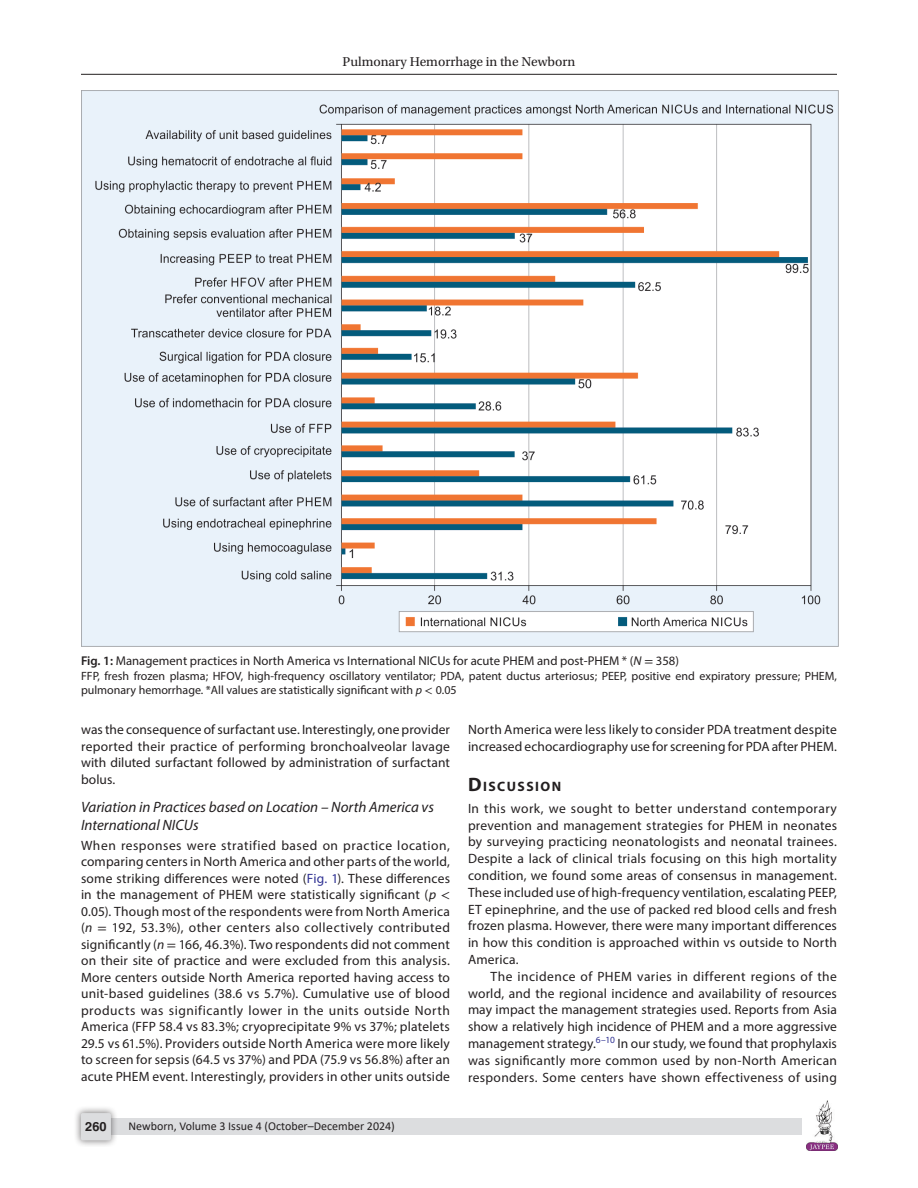
<style>
.page{position:relative;width:918px;height:1188px;background:#fff}
.page>*{position:absolute;margin:0;border:0;box-sizing:border-box;transform-origin:0 0}
.Head-3{font:italic 15px/18px "Myriad Pro";color:#231f20}
.Head-1{font:700 13.65px "Myriad Pro";letter-spacing:.105em;color:#231f20}
.Para-NoIndent{font:13.5px/16.5px "Myriad Pro";letter-spacing:.01em;color:#231f20;text-align:justify}
.Para-Indent{font:13.5px/16.8px "Myriad Pro";letter-spacing:.025em;color:#231f20;text-align:justify}
.t1{font:13.5px "Utopia Std";color:#231f20}
.FigCaption{font:12.75px "Myriad Pro";color:#231f20}
.t2{font:700 12.75px "Helvetica LT Std";color:#231f20}
.TableFootNote{font:12px/14.4px "Myriad Pro";color:#231f20}
.t3{font:12px "Calibri";color:#231f20}
.s1{font-weight:600}
.s2{font-style:italic}
.s3{font-family:"STIX General"}
.s4{color:#2e3092}
.s5{font-size:19.5px}
</style>
<div class="page">
<hr style="left:81px;top:74px;width:756px;height:1px;background:#231f20">
<img style="left:807px;top:1101px;width:30px;height:50px">
<div style="left:96px;top:1119px;width:706px;height:16px;background:#dcdddf"></div>
<div style="left:73px;top:1106px;width:45px;height:41px;background:#231f20;opacity:.61"></div>
<div style="left:81px;top:1113px;width:30px;height:27px;background:#dcdddf;border-radius:2px"></div>
<img style="left:81px;top:90px;width:757px;height:557px">
<p class="t1" style="left:343px;top:55px;width:234px">Pulmonary Hemorrhage in the Newborn</p>
<p class="FigCaption" style="left:81px;top:653px;width:600px"><span class="s1">Fig. 1:</span> Management practices in North America vs International NICUs for acute PHEM and post-PHEM * (<span class="s2">N</span> <span class="s3">=</span> 358)</p>
<p class="TableFootNote" style="left:81px;top:668px;width:758px">FFP, fresh frozen plasma; HFOV, high-frequency oscillatory ventilator; PDA, patent ductus arteriosus; PEEP, positive end expiratory pressure; PHEM, pulmonary hemorrhage. *All values are statistically significant with <span class="s2">p</span> <span class="s3">&lt;</span> 0.05</p>
<p class="Para-NoIndent" style="left:81px;top:721px;width:370px">was the consequence of surfactant use. Interestingly, one provider reported their practice of performing bronchoalveolar lavage with diluted surfactant followed by administration of surfactant bolus.</p>
<p class="Head-3" style="left:81px;top:798px;width:354px">Variation in Practices based on Location – North America vs<br>International NICUs</p>
<p class="Para-NoIndent" style="left:81px;top:837px;width:371px">When responses were stratified based on practice location, comparing centers in North America and other parts of the world, some striking differences were noted (<span class="s4">Fig. 1</span>). These differences in the management of PHEM were statistically significant (<span class="s2">p</span> <span class="s3">&lt; </span>0.05). Though most of the respondents were from North America (<span class="s2">n</span> <span class="s3">=</span> 192, 53.3%), other centers also collectively contributed significantly (<span class="s2">n</span> <span class="s3">=</span> 166, 46.3%). Two respondents did not comment on their site of practice and were excluded from this analysis.<br>More centers outside North America reported having access to unit-based guidelines (38.6 vs 5.7%). Cumulative use of blood products was significantly lower in the units outside North America (FFP 58.4 vs 83.3%; cryoprecipitate 9% vs 37%; platelets 29.5 vs 61.5%). Providers outside North America were more likely to screen for sepsis (64.5 vs 37%) and PDA (75.9 vs 56.8%) after an acute PHEM event. Interestingly, providers in other units outside</p>
<p class="t2" style="left:85px;top:1119px;width:23px">260</p>
<p class="t3" style="left:128px;top:1117px;width:268px">Newborn, Volume 3 Issue 4 (October–December 2024)</p>
<p class="Para-NoIndent" style="left:468px;top:721px;width:370px">North America were less likely to consider PDA treatment despite increased echocardiography use for screening for PDA after PHEM.</p>
<p class="Head-1" style="left:468px;top:778px;width:95px"><span class="s5">D</span>ISCUSSION</p>
<p class="Para-NoIndent" style="left:468px;top:800px;width:371px">In this work, we sought to better understand contemporary prevention and management strategies for PHEM in neonates by surveying practicing neonatologists and neonatal trainees.<br>Despite a lack of clinical trials focusing on this high mortality condition, we found some areas of consensus in management.<br>These included use of high-frequency ventilation, escalating PEEP, ET epinephrine, and the use of packed red blood cells and fresh frozen plasma. However, there were many important differences in how this condition is approached within vs outside to North America.</p>
<p class="Para-Indent" style="left:468px;top:968px;width:371px;text-indent:22px">The incidence of PHEM varies in different regions of the world, and the regional incidence and availability of resources may impact the management strategies used. Reports from Asia show a relatively high incidence of PHEM and a more aggressive management strategy.<sup>6–10</sup> In our study, we found that prophylaxis was significantly more common used by non-North American responders. Some centers have shown effectiveness of using</p>
</div>
